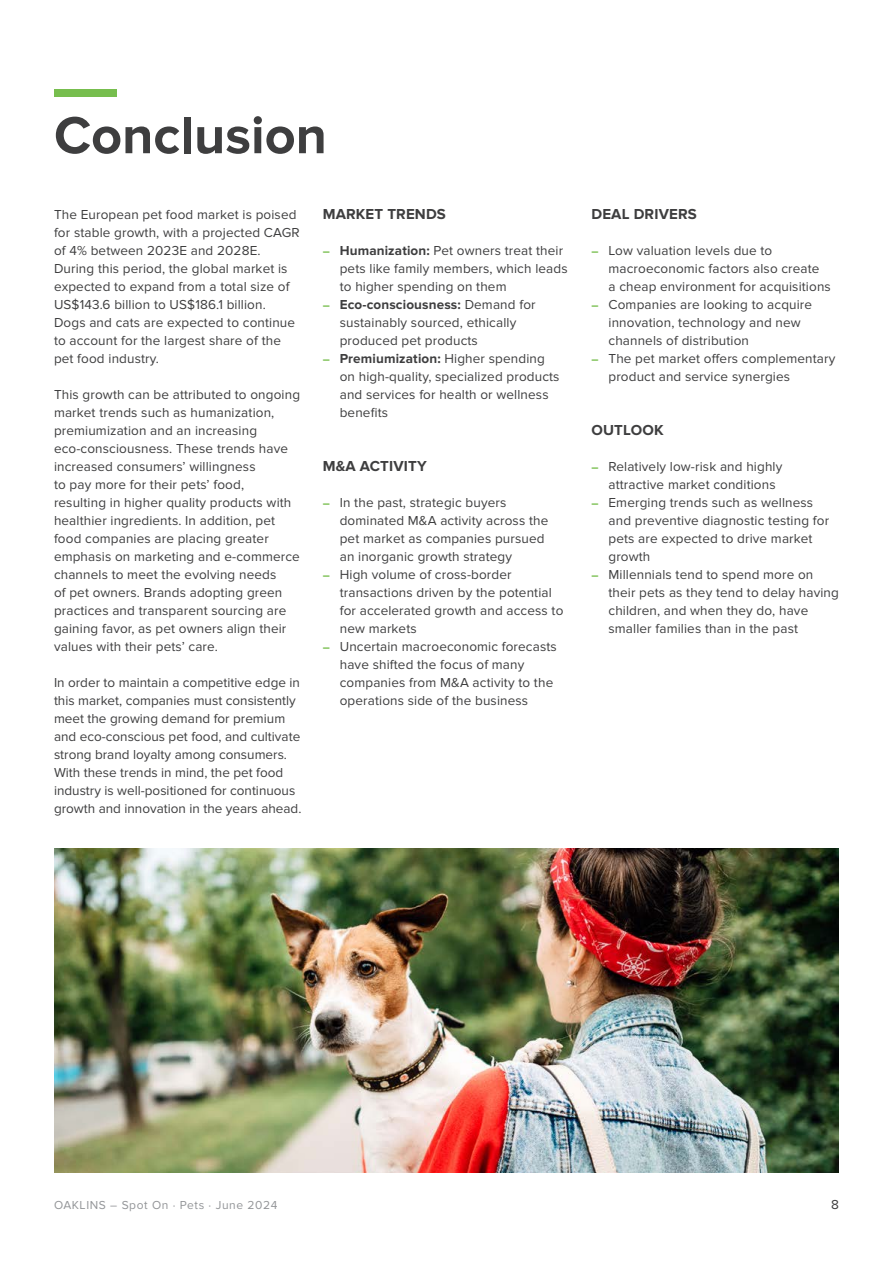
<style>
.page{position:relative;width:893px;height:1263px;background:#fff}
.page>*{position:absolute;margin:0;border:0;box-sizing:border-box;transform-origin:0 0}
._03_headline_level_1{font:700 54px "Proxima Nova";color:#3e3e3f}
._04_headline_level_2{font:700 15px "Proxima Nova";letter-spacing:.01em;color:#3e3e3f}
._01_bodycopy{font:13.5px/18px "Proxima Nova";letter-spacing:.01em;color:#3e3e3f}
.t1{font:12px "Proxima Nova";letter-spacing:.05em;color:#939598}
.s1{font-weight:700;font-size:12px;color:#77be4e}
.s2{font-weight:700}
</style>
<div class="page">
<div style="left:54px;top:89px;width:63px;height:8px;background:#77be4e"></div>
<img style="left:54px;top:849px;width:785px;height:324px">
<p class="_03_headline_level_1" style="left:54px;top:104px;width:274px">Conclusion</p>
<p class="_01_bodycopy" style="left:54px;top:205px;width:247px">The European pet food market is poised for stable growth, with a projected CAGR of 4% between 2023E and 2028E.<br>During this period, the global market is expected to expand from a total size of US$143.6 billion to US$186.1 billion.<br>Dogs and cats are expected to continue to account for the largest share of the pet food industry.</p>
<p class="_01_bodycopy" style="left:54px;top:385px;width:248px">This growth can be attributed to ongoing market trends such as humanization, premiumization and an increasing eco-consciousness. These trends have increased consumers’ willingness<br>to pay more for their pets’ food,<br>resulting in higher quality products with healthier ingredients. In addition, pet food companies are placing greater emphasis on marketing and e-commerce channels to meet the evolving needs<br>of pet owners. Brands adopting green practices and transparent sourcing are gaining favor, as pet owners align their values with their pets’ care.</p>
<p class="_01_bodycopy" style="left:54px;top:673px;width:249px">In order to maintain a competitive edge in this market, companies must consistently meet the growing demand for premium and eco-conscious pet food, and cultivate strong brand loyalty among consumers.<br>With these trends in mind, the pet food industry is well-positioned for continuous growth and innovation in the years ahead.</p>
<p class="_04_headline_level_2" style="left:323px;top:205px;width:125px">MARKET TRENDS</p>
<p class="_01_bodycopy" style="left:340px;top:241px;width:229px;text-indent:-17px"><span class="s1">―</span> <span class="s2">Humanization:</span> Pet owners treat their pets like family members, which leads to higher spending on them</p>
<p class="_01_bodycopy" style="left:340px;top:295px;width:197px;text-indent:-17px"><span class="s1">―</span> <span class="s2">Eco-consciousness:</span> Demand for sustainably sourced, ethically produced pet products</p>
<p class="_01_bodycopy" style="left:340px;top:349px;width:221px;text-indent:-17px"><span class="s1">―</span> <span class="s2">Premiumization:</span> Higher spending on high-quality, specialized products and services for health or wellness benefits</p>
<p class="_04_headline_level_2" style="left:323px;top:457px;width:105px">M&amp;A ACTIVITY</p>
<p class="_01_bodycopy" style="left:340px;top:493px;width:210px;text-indent:-17px"><span class="s1">―</span> In the past, strategic buyers dominated M&amp;A activity across the pet market as companies pursued an inorganic growth strategy</p>
<p class="_01_bodycopy" style="left:340px;top:565px;width:225px;text-indent:-17px"><span class="s1">―</span> High volume of cross-border transactions driven by the potential for accelerated growth and access to new markets</p>
<p class="_01_bodycopy" style="left:340px;top:637px;width:219px;text-indent:-17px"><span class="s1">―</span> Uncertain macroeconomic forecasts have shifted the focus of many companies from M&amp;A activity to the operations side of the business</p>
<p class="_04_headline_level_2" style="left:591px;top:205px;width:107px">DEAL DRIVERS</p>
<p class="_01_bodycopy" style="left:608px;top:241px;width:224px;text-indent:-17px"><span class="s1">―</span> Low valuation levels due to macroeconomic factors also create<br>a cheap environment for acquisitions</p>
<p class="_01_bodycopy" style="left:608px;top:295px;width:205px;text-indent:-17px"><span class="s1">―</span> Companies are looking to acquire innovation, technology and new channels of distribution</p>
<p class="_01_bodycopy" style="left:608px;top:349px;width:228px;text-indent:-17px"><span class="s1">―</span> The pet market offers complementary product and service synergies</p>
<p class="_04_headline_level_2" style="left:591px;top:421px;width:74px">OUTLOOK</p>
<p class="_01_bodycopy" style="left:608px;top:457px;width:175px;text-indent:-17px"><span class="s1">―</span> Relatively low-risk and highly attractive market conditions</p>
<p class="_01_bodycopy" style="left:608px;top:493px;width:222px;text-indent:-17px"><span class="s1">―</span> Emerging trends such as wellness and preventive diagnostic testing for pets are expected to drive market growth</p>
<p class="_01_bodycopy" style="left:608px;top:565px;width:232px;text-indent:-17px"><span class="s1">―</span> Millennials tend to spend more on their pets as they tend to delay having children, and when they do, have smaller families than in the past</p>
<p class="t1" style="left:54px;top:1198px;width:225px">OAKLINS – Spot On · Pets · June 2024</p>
<p class="_01_bodycopy" style="left:831px;top:1195px;width:9px">8</p>
</div>
